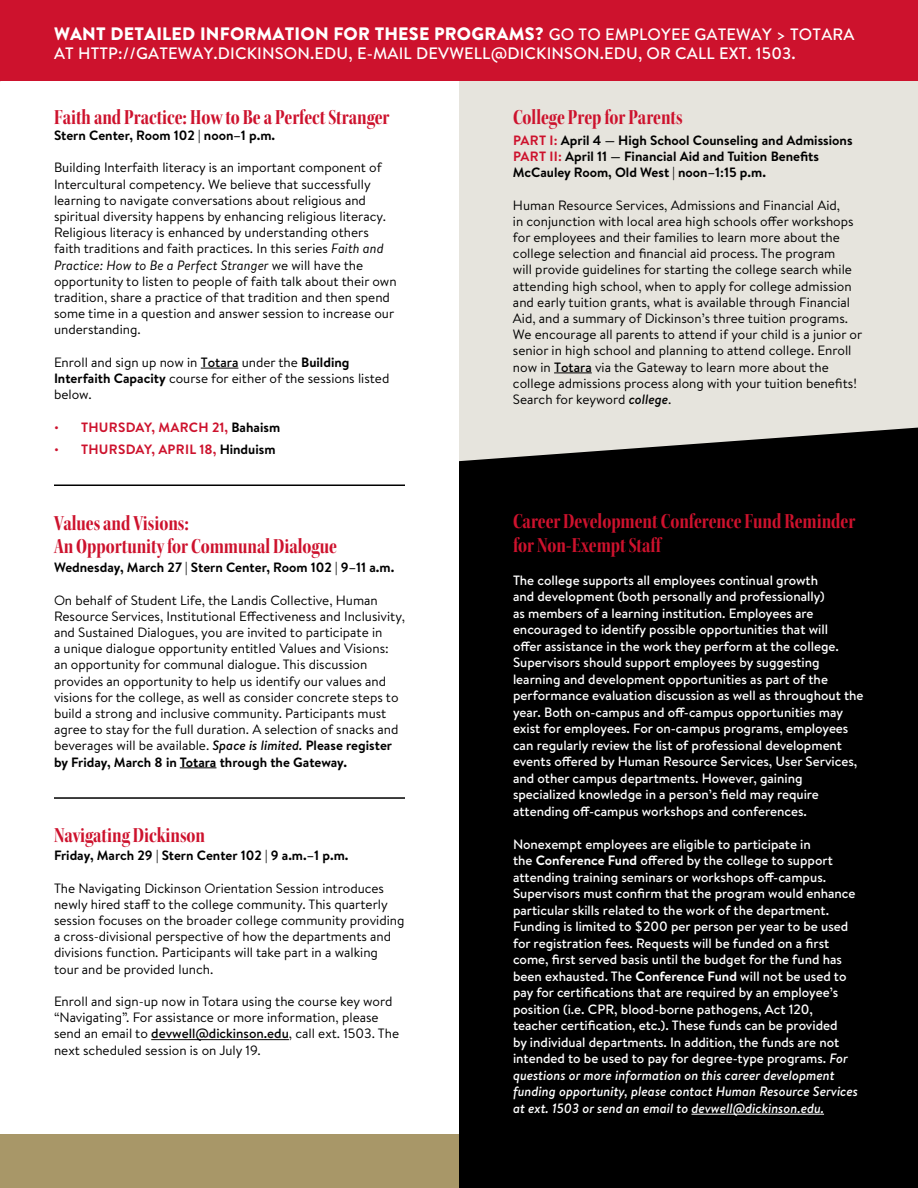
<style>
.page{position:relative;width:918px;height:1188px;background:#fff}
.page>*{position:absolute;margin:0;border:0;box-sizing:border-box;transform-origin:0 0}
.t1{font:22.5px/22.5px "Kepler Std Bold Cn Disp";color:#cd122d}
.t2{font:900 18px "Brandon Text";letter-spacing:.01em;color:#fff}
.t3{font:500 16.5px "Brandon Text";letter-spacing:.01em;color:#fff}
.t4{font:13.5px/16.2px "Brandon Text";color:#000}
.t5{font:500 13.5px/16.5px "Brandon Text";color:#fff}
.t6{font:700 13.5px/16.2px "Brandon Text";color:#000}
.t7{font:700 13.5px "Brandon Text";letter-spacing:.005em;color:#cd122d}
.s1{font-weight:500;font-size:16.5px}
.s2{font-style:italic}
.s3{font-weight:500}
.s4{font-weight:700}
.s5{font-weight:400}
.s6{color:#000}
.s7{font-weight:500;font-style:italic}
.s8{color:#cd122d}
</style>
<div class="page">
<div style="left:459px;top:0;width:459px;height:1188px;background:#e6e4dd"></div>
<hr style="left:0;top:0;width:1px;height:1188px;background:#e6e4dd">
<div style="left:0;top:0;width:918px;height:81px;background:#cd122d"></div>
<div style="left:459px;top:428px;width:459px;height:760px;background:#000"></div>
<hr style="left:201px;top:368px;width:37px;height:1px;background:#000">
<hr style="left:180px;top:768px;width:36px;height:1px;background:#000">
<hr style="left:151px;top:1039px;width:138px;height:1px;background:#000">
<hr style="left:554px;top:373px;width:38px;height:1px;background:#000">
<hr style="left:692px;top:1114px;width:132px;height:1px;background:#fff">
<hr style="left:54px;top:484px;width:351px;height:2px;background:#000">
<hr style="left:54px;top:797px;width:351px;height:2px;background:#000">
<div style="left:0;top:1134px;width:459px;height:54px;background:#a89768"></div>
<h2 class="t2" style="left:54px;top:21px;width:802px">WANT DETAILED INFORMATION FOR THESE PROGRAMS? <span class="s1">GO TO EMPLOYEE GATEWAY &gt; TOTARA</span></h2>
<p class="t3" style="left:54px;top:42px;width:743px">AT HTTP://GATEWAY.DICKINSON.EDU, E-MAIL DEVWELL@DICKINSON.EDU, OR CALL EXT. 1503.</p>
<h1 class="t1" style="left:54px;top:106px;width:337px">Faith and Practice: How to Be a Perfect Stranger</h1>
<p class="t6" style="left:54px;top:127px;width:223px">Stern Center, Room 102 | noon–1 p.m.</p>
<p class="t4" style="left:54px;top:159px;width:344px">Building Interfaith literacy is an important component of Intercultural competency. We believe that successfully learning to navigate conversations about religious and spiritual diversity happens by enhancing religious literacy.<br>Religious literacy is enhanced by understanding others faith traditions and faith practices. In this series <span class="s2">Faith and Practice: How to Be a Perfect Stranger</span> we will have the opportunity to listen to people of faith talk about their own tradition, share a practice of that tradition and then spend some time in a question and answer session to increase our understanding.</p>
<p class="t4" style="left:54px;top:354px;width:337px">Enroll and sign up now in <span class="s3">Totara</span> under the <span class="s4">Building<br>Interfaith Capacity</span> course for either of the sessions listed below.</p>
<p class="t7" style="left:54px;top:417px;width:228px"><span class="s5">•</span> THURSDAY, MARCH 21, <span class="s6">Bahaism</span></p>
<p class="t7" style="left:54px;top:440px;width:223px"><span class="s5">•</span> THURSDAY, APRIL 18, <span class="s6">Hinduism</span></p>
<h1 class="t1" style="left:54px;top:512px;width:284px">Values and Visions:<br>An Opportunity for Communal Dialogue</h1>
<p class="t6" style="left:54px;top:559px;width:342px">Wednesday, March 27 | Stern Center, Room 102 | 9–11 a.m.</p>
<p class="t4" style="left:54px;top:591px;width:352px">On behalf of Student Life, the Landis Collective, Human Resource Services, Institutional Effectiveness and Inclusivity, and Sustained Dialogues, you are invited to participate in<br>a unique dialogue opportunity entitled Values and Visions: an opportunity for communal dialogue. This discussion provides an opportunity to help us identify our values and visions for the college, as well as consider concrete steps to build a strong and inclusive community. Participants must agree to stay for the full duration. A selection of snacks and beverages will be available. <span class="s7">Space is limited.</span> <span class="s4">Please register by Friday, March 8 in Totara through the Gateway.</span></p>
<h1 class="t1" style="left:54px;top:824px;width:153px">Navigating Dickinson</h1>
<p class="t6" style="left:54px;top:847px;width:296px">Friday, March 29 | Stern Center 102 | 9 a.m.–1 p.m.</p>
<p class="t4" style="left:54px;top:879px;width:352px">The Navigating Dickinson Orientation Session introduces newly hired staff to the college community. This quarterly session focuses on the broader college community providing a cross-divisional perspective of how the departments and divisions function. Participants will take part in a walking tour and be provided lunch.</p>
<p class="t4" style="left:54px;top:993px;width:347px">Enroll and sign-up now in Totara using the course key word “Navigating”. For assistance or more information, please send an email to <span class="s3">devwell@dickinson.edu</span>, call ext. 1503. The next scheduled session is on July 19.</p>
<h1 class="t1" style="left:513px;top:106px;width:171px">College Prep for Parents</h1>
<p class="t6" style="left:513px;top:132px;width:341px"><span class="s8">PART I:</span> April 4 — High School Counseling and Admissions<br><span class="s8">PART II:</span> April 11 — Financial Aid and Tuition Benefits<br>McCauley Room, Old West | noon–1:15 p.m.</p>
<p class="t4" style="left:513px;top:196px;width:351px">Human Resource Services, Admissions and Financial Aid,<br>in conjunction with local area high schools offer workshops for employees and their families to learn more about the college selection and financial aid process. The program<br>will provide guidelines for starting the college search while attending high school, when to apply for college admission and early tuition grants, what is available through Financial Aid, and a summary of Dickinson’s three tuition programs.<br>We encourage all parents to attend if your child is a junior or senior in high school and planning to attend college. Enroll now in <span class="s3">Totara</span> via the Gateway to learn more about the college admissions process along with your tuition benefits!<br>Search for keyword <span class="s7">college</span>.</p>
<h1 class="t1" style="left:513px;top:509px;width:344px;line-height:24px">Career Development Conference Fund Reminder for Non-Exempt Staff</h1>
<p class="t5" style="left:513px;top:572px;width:352px">The college supports all employees continual growth<br>and development (both personally and professionally)<br>as members of a learning institution. Employees are encouraged to identify possible opportunities that will<br>offer assistance in the work they perform at the college.<br>Supervisors should support employees by suggesting learning and development opportunities as part of the performance evaluation discussion as well as throughout the year. Both on-campus and off-campus opportunities may exist for employees. For on-campus programs, employees can regularly review the list of professional development events offered by Human Resource Services, User Services, and other campus departments. However, gaining specialized knowledge in a person’s field may require attending off-campus workshops and conferences.</p>
<p class="t5" style="left:513px;top:836px;width:346px">Nonexempt employees are eligible to participate in<br>the <span class="s4">Conference Fund</span> offered by the college to support attending training seminars or workshops off-campus.<br>Supervisors must confirm that the program would enhance particular skills related to the work of the department.<br>Funding is limited to $200 per person per year to be used for registration fees. Requests will be funded on a first come, first served basis until the budget for the fund has been exhausted. The <span class="s4">Conference Fund</span> will not be used to pay for certifications that are required by an employee’s position (i.e. CPR, blood-borne pathogens, Act 120, teacher certification, etc.). These funds can be provided<br>by individual departments. In addition, the funds are not intended to be used to pay for degree-type programs. <span class="s2">For questions or more information on this career development funding opportunity, please contact Human Resource Services at ext. 1503 or send an email to devwell@dickinson.edu.</span></p>
</div>
